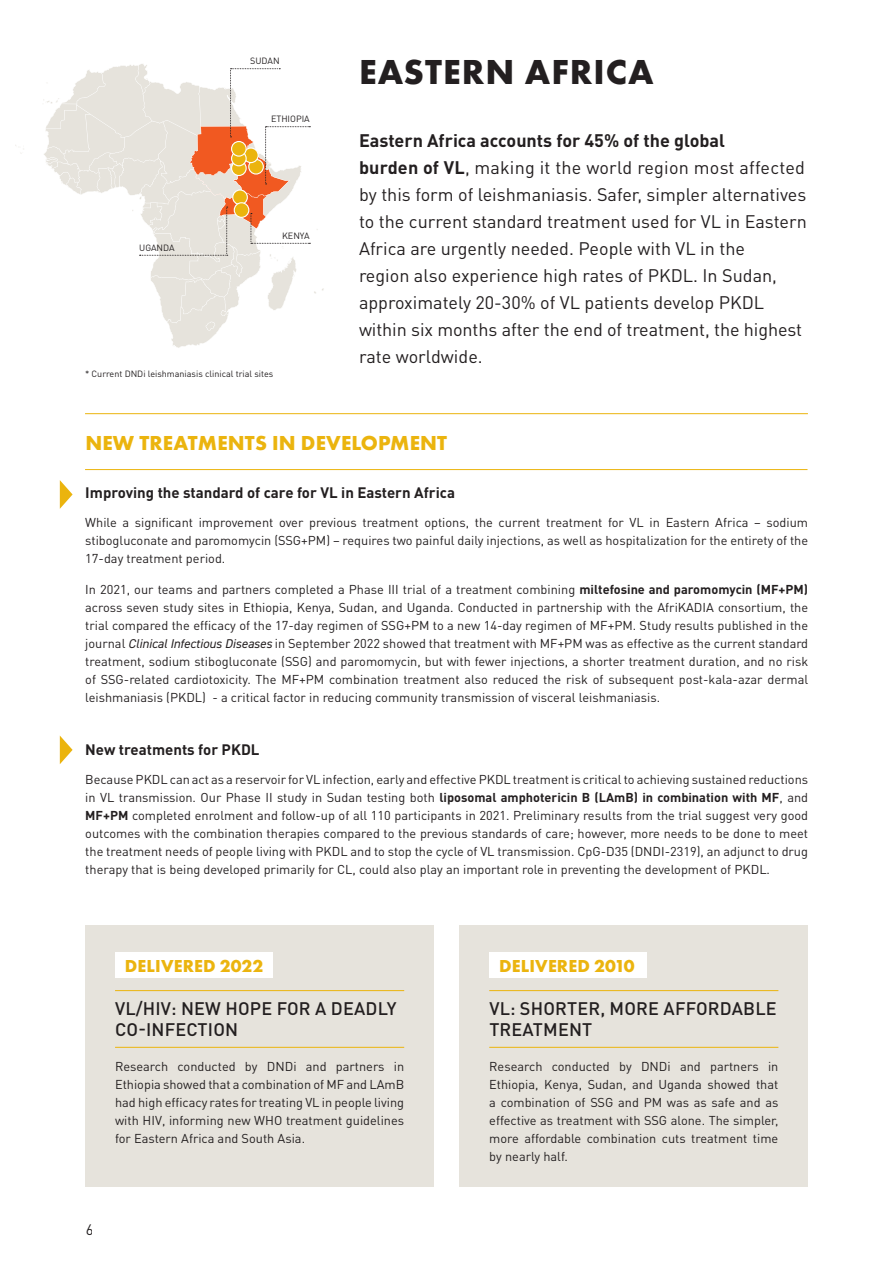
<style>
.page{position:relative;width:893px;height:1263px;background:#fff}
.page>*{position:absolute;margin:0;border:0;box-sizing:border-box;transform-origin:0 0}
.PAGE_TITLE{font:700 36px "Futura PT";letter-spacing:.03em;color:#231f20}
.SUBTITLES{font:700 21px "Futura PT";letter-spacing:.01em;color:#ebb40e}
.BODY_LARGE{font:18px/27px "DINOT";color:#231f20}
.SUBTITLES-2{font:500 18px/21px "DINOT";letter-spacing:.01em;color:#231f20}
.SUBTITLES-3{font:700 18px "Futura PT";letter-spacing:.01em;color:#ebb40e}
.BODY_LARGE-2{font:700 15px "DINOT";color:#231f20}
.t1{font:15px "DINOT";color:#231f20}
.BODY_SMALL{font:12.75px/18px "DINOT";color:#231f20;text-align:justify}
.REF{font:9px "DINOT";color:#231f20}
.s1{font-weight:700}
.s2{font-family:"DIN2014";font-style:italic}
</style>
<div class="page">
<div style="left:85px;top:925px;width:349px;height:261px;background:#e6e3dc"></div>
<div style="left:115px;top:952px;width:158px;height:26px;background:#fff"></div>
<div style="left:459px;top:925px;width:349px;height:261px;background:#e6e3dc"></div>
<hr style="left:85px;top:413px;width:723px;height:1px;background:#ebb40e">
<hr style="left:85px;top:469px;width:722px;height:1px;background:#ebb40e">
<hr style="left:115px;top:1047px;width:289px;height:1px;background:#ebb40e">
<hr style="left:115px;top:990px;width:289px;height:1px;background:#ebb40e">
<svg style="left:60px;top:480px;width:13px;height:29px"></svg>
<svg style="left:60px;top:736px;width:13px;height:28px"></svg>
<div style="left:489px;top:952px;width:158px;height:26px;background:#fff"></div>
<hr style="left:489px;top:1047px;width:289px;height:1px;background:#ebb40e">
<hr style="left:489px;top:990px;width:289px;height:1px;background:#ebb40e">
<svg style="left:43px;top:64px;width:281px;height:284px"></svg>
<div style="left:249px;top:159px;width:14px;height:15px;background:#ebb40e;border-radius:50%"></div>
<div style="left:248px;top:159px;width:16px;height:16px;border:1px solid #fff;border-radius:50%"></div>
<div style="left:233px;top:190px;width:14px;height:15px;background:#ebb40e;border-radius:50%"></div>
<div style="left:232px;top:189px;width:16px;height:16px;border:1px solid #fff;border-radius:50%"></div>
<div style="left:234px;top:203px;width:15px;height:14px;background:#ebb40e;border-radius:50%"></div>
<div style="left:234px;top:202px;width:15px;height:16px;border:1px solid #fff;border-radius:50%"></div>
<div style="left:244px;top:148px;width:14px;height:15px;background:#ebb40e;border-radius:50%"></div>
<div style="left:243px;top:147px;width:16px;height:16px;border:1px solid #fff;border-radius:50%"></div>
<div style="left:232px;top:161px;width:14px;height:14px;background:#ebb40e;border-radius:50%"></div>
<div style="left:231px;top:160px;width:16px;height:16px;border:1px solid #fff;border-radius:50%"></div>
<div style="left:232px;top:151px;width:14px;height:15px;background:#ebb40e;border-radius:50%"></div>
<div style="left:231px;top:151px;width:16px;height:15px;border:1px solid #fff;border-radius:50%"></div>
<div style="left:232px;top:142px;width:14px;height:14px;background:#ebb40e;border-radius:50%"></div>
<div style="left:231px;top:141px;width:16px;height:16px;border:1px solid #fff;border-radius:50%"></div>
<p class="REF" style="left:250px;top:54px;width:31px">SUDAN</p>
<p class="REF" style="left:271px;top:112px;width:40px">ETHIOPIA</p>
<p class="REF" style="left:139px;top:242px;width:37px">UGANDA</p>
<p class="REF" style="left:282px;top:230px;width:29px">KENYA</p>
<p class="REF" style="left:85px;top:368px;width:190px">* Current DNDi leishmaniasis clinical trial sites</p>
<p class="PAGE_TITLE" style="left:359px;top:49px;width:296px">EASTERN AFRICA</p>
<p class="BODY_LARGE" style="left:359px;top:126px;width:449px"><span class="s1">Eastern Africa accounts for 45% of the global<br>burden of VL</span>, making it the world region most affected by this form of leishmaniasis. Safer, simpler alternatives to the current standard treatment used for VL in Eastern Africa are urgently needed. People with VL in the<br>region also experience high rates of PKDL. In Sudan, approximately 20-30% of VL patients develop PKDL within six months after the end of treatment, the highest rate worldwide.</p>
<p class="SUBTITLES" style="left:85px;top:429px;width:363px">NEW TREATMENTS IN DEVELOPMENT</p>
<p class="BODY_LARGE-2" style="left:85px;top:482px;width:371px">Improving the standard of care for VL in Eastern Africa</p>
<p class="BODY_SMALL" style="left:85px;top:513px;width:724px">While a significant improvement over previous treatment options, the current treatment for VL in Eastern Africa – sodium stibogluconate and paromomycin (SSG+PM) – requires two painful daily injections, as well as hospitalization for the entirety of the 17-day treatment period.</p>
<p class="BODY_SMALL" style="left:85px;top:579px;width:724px">In 2021, our teams and partners completed a Phase III trial of a treatment combining <span class="s1">miltefosine and paromomycin (MF+PM) </span>across seven study sites in Ethiopia, Kenya, Sudan, and Uganda. Conducted in partnership with the AfriKADIA consortium, the trial compared the efficacy of the 17-day regimen of SSG+PM to a new 14-day regimen of MF+PM. Study results published in the journal <span class="s2">Clinical Infectious Diseases</span> in September 2022 showed that treatment with MF+PM was as effective as the current standard treatment, sodium stibogluconate (SSG) and paromomycin, but with fewer injections, a shorter treatment duration, and no risk of SSG-related cardiotoxicity. The MF+PM combination treatment also reduced the risk of subsequent post-kala-azar dermal leishmaniasis (PKDL) - a critical factor in reducing community transmission of visceral leishmaniasis.</p>
<p class="BODY_LARGE-2" style="left:85px;top:739px;width:176px">New treatments for PKDL</p>
<p class="BODY_SMALL" style="left:85px;top:770px;width:724px">Because PKDL can act as a reservoir for VL infection, early and effective PKDL treatment is critical to achieving sustained reductions in VL transmission. Our Phase II study in Sudan testing both <span class="s1">liposomal amphotericin B (LAmB) in combination with MF</span>, and <span class="s1">MF+PM</span> completed enrolment and follow-up of all 110 participants in 2021. Preliminary results from the trial suggest very good outcomes with the combination therapies compared to the previous standards of care; however, more needs to be done to meet the treatment needs of people living with PKDL and to stop the cycle of VL transmission. CpG-D35 (DNDI-2319), an adjunct to drug therapy that is being developed primarily for CL, could also play an important role in preventing the development of PKDL.</p>
<p class="SUBTITLES-3" style="left:125px;top:954px;width:140px">DELIVERED 2022</p>
<p class="SUBTITLES-3" style="left:499px;top:954px;width:137px">DELIVERED 2010</p>
<p class="SUBTITLES-2" style="left:115px;top:998px;width:283px">VL/HIV: NEW HOPE FOR A DEADLY<br>CO-INFECTION</p>
<p class="SUBTITLES-2" style="left:489px;top:998px;width:289px">VL: SHORTER, MORE AFFORDABLE<br>TREATMENT</p>
<p class="BODY_SMALL" style="left:115px;top:1056px;width:291px">Research conducted by DNDi and partners in Ethiopia showed that a combination of MF and LAmB had high efficacy rates for treating VL in people living with HIV, informing new WHO treatment guidelines for Eastern Africa and South Asia.</p>
<p class="BODY_SMALL" style="left:489px;top:1056px;width:291px">Research conducted by DNDi and partners in Ethiopia, Kenya, Sudan, and Uganda showed that a combination of SSG and PM was as safe and as effective as treatment with SSG alone. The simpler, more affordable combination cuts treatment time by nearly half.</p>
<p class="t1" style="left:85px;top:1220px;width:9px">6</p>
</div>
